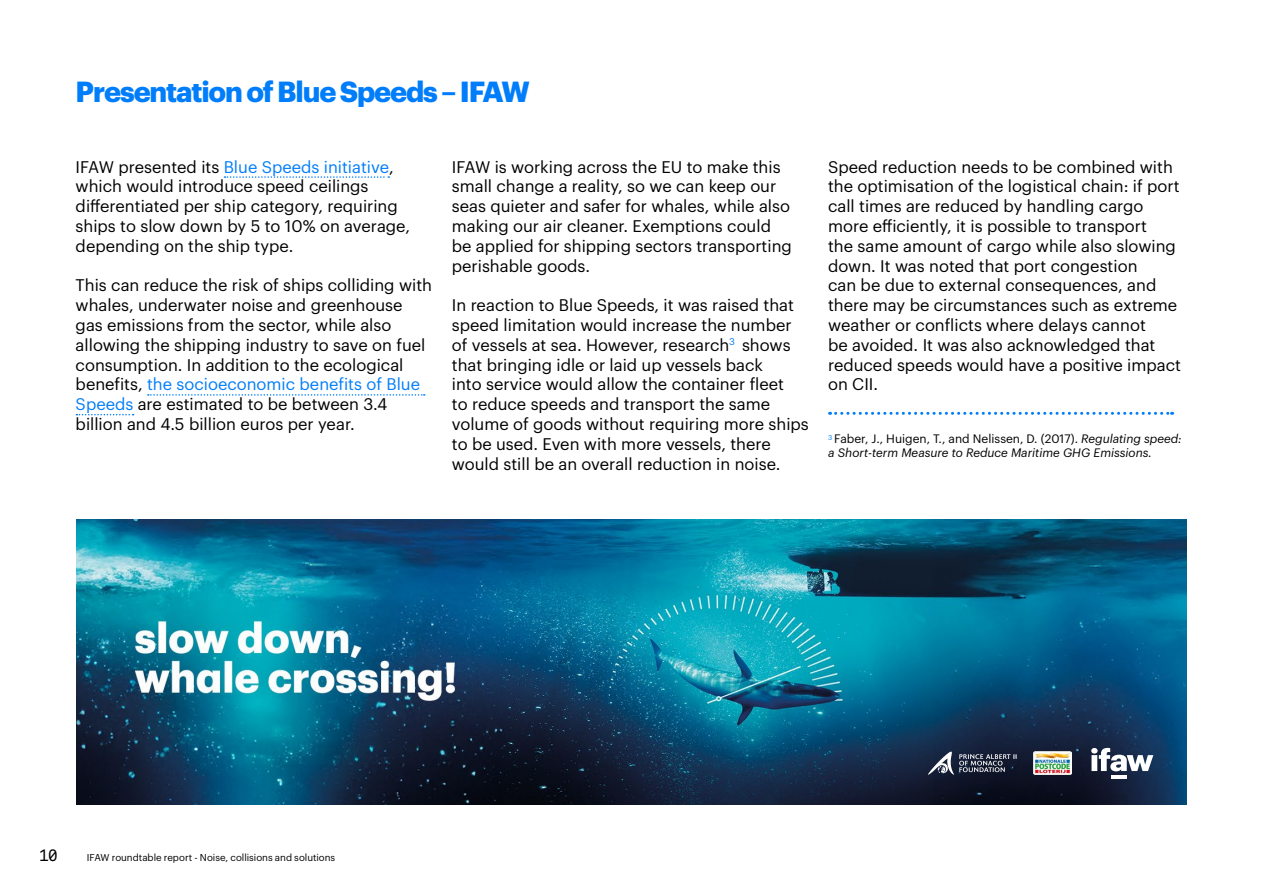
<style>
.page{position:relative;width:1263px;height:893px;background:#fff}
.page>*{position:absolute;margin:0;border:0;box-sizing:border-box;transform-origin:0 0}
.t1{font:700 28.5px "Graphik";letter-spacing:-.04em;color:#007dfa}
.t2{font:16.5px/19.8px "Graphik";color:#000}
.t3{font:16.5px "Akkurat Mono Pro";color:#000}
.t4{font:italic 12px/13.5px "Graphik";color:#000}
.t5{font:9.75px "Graphik";color:#000}
.s1{color:#007dfa}
.s2{font-style:normal}
</style>
<div class="page">
<svg style="left:224px;top:176px;width:165px;height:2px"></svg>
<svg style="left:148px;top:394px;width:277px;height:2px"></svg>
<svg style="left:76px;top:414px;width:58px;height:1px"></svg>
<svg style="left:829px;top:412px;width:343px;height:3px"></svg>
<img style="left:76px;top:519px;width:1110px;height:286px">
<svg style="left:1091px;top:748px;width:62px;height:23px"></svg>
<hr style="left:1111px;top:775px;width:16px;height:3px;background:#fff">
<svg style="left:928px;top:752px;width:89px;height:23px;background:#474e60"></svg>
<img style="left:1034px;top:751px;width:37px;height:24px">
<h1 class="t1" style="left:76px;top:70px;width:456px">Presentation of Blue Speeds – IFAW</h1>
<p class="t2" style="left:76px;top:155px;width:336px">IFAW presented its <span class="s1">Blue Speeds initiative</span>, which would introduce speed ceilings differentiated per ship category, requiring ships to slow down by 5 to 10% on average, depending on the ship type.</p>
<p class="t2" style="left:76px;top:274px;width:358px">This can reduce the risk of ships colliding with whales, underwater noise and greenhouse gas emissions from the sector, while also allowing the shipping industry to save on fuel consumption. In addition to the ecological benefits, <span class="s1">the socioeconomic benefits of Blue Speeds</span> are estimated to be between 3.4 billion and 4.5 billion euros per year.</p>
<p class="t2" style="left:452px;top:155px;width:342px">IFAW is working across the EU to make this small change a reality, so we can keep our seas quieter and safer for whales, while also making our air cleaner. Exemptions could be applied for shipping sectors transporting perishable goods.</p>
<p class="t2" style="left:452px;top:294px;width:358px">In reaction to Blue Speeds, it was raised that speed limitation would increase the number of vessels at sea. However, research<sup>3</sup> shows that bringing idle or laid up vessels back<br>into service would allow the container fleet<br>to reduce speeds and transport the same volume of goods without requiring more ships to be used. Even with more vessels, there would still be an overall reduction in noise.</p>
<p class="t2" style="left:828px;top:155px;width:354px">Speed reduction needs to be combined with the optimisation of the logistical chain: if port call times are reduced by handling cargo more efficiently, it is possible to transport<br>the same amount of cargo while also slowing down. It was noted that port congestion<br>can be due to external consequences, and there may be circumstances such as extreme weather or conflicts where delays cannot<br>be avoided. It was also acknowledged that reduced speeds would have a positive impact on CII.</p>
<p class="t4" style="left:828px;top:431px;width:355px"><sup>3</sup> <span class="s2">Faber, J., Huigen, T., and Nelissen, D. (2017).</span> Regulating speed: a Short-term Measure to Reduce Maritime GHG Emissions.</p>
<p class="t3" style="left:39px;top:846px;width:21px">10</p>
<p class="t5" style="left:87px;top:851px;width:250px">IFAW roundtable report - Noise, collisions and solutions</p>
</div>
